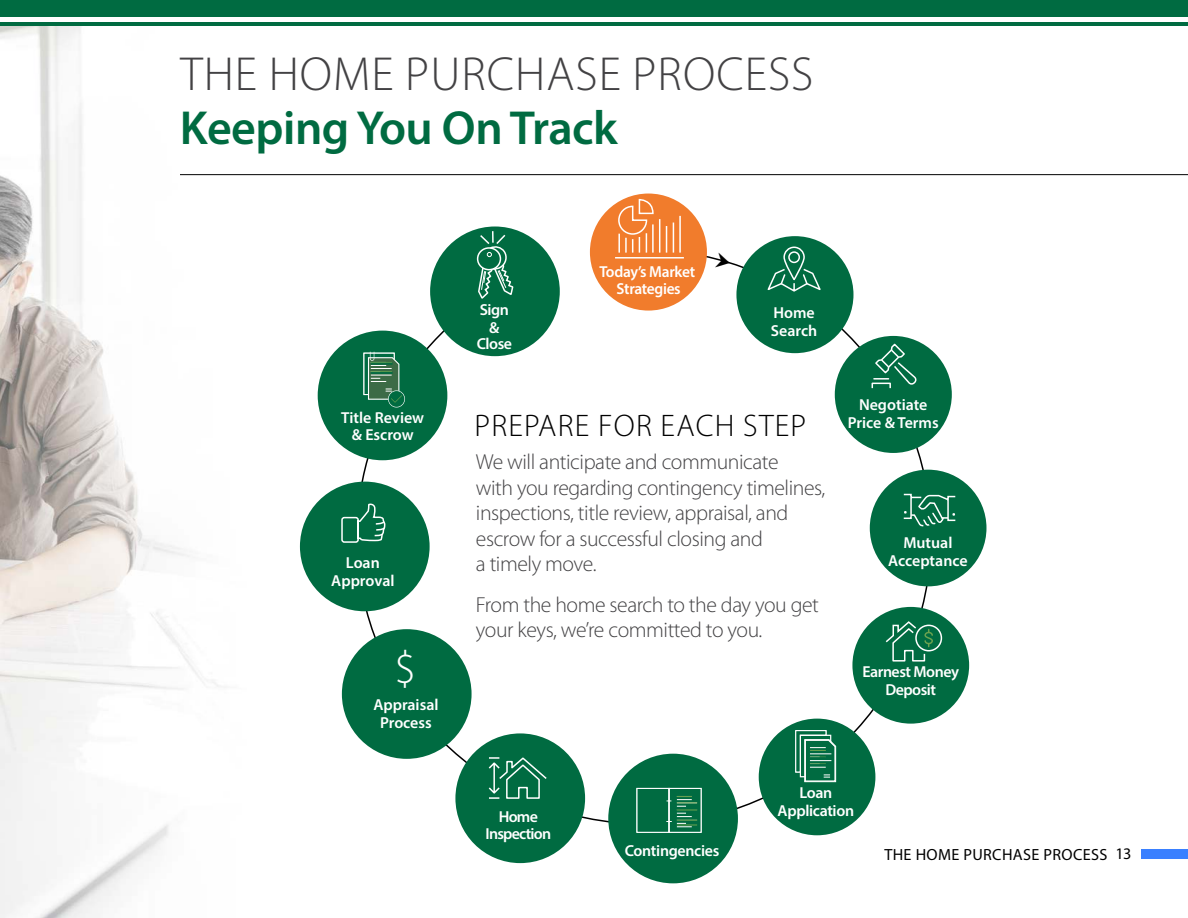
<style>
.page{position:relative;width:1188px;height:918px;background:#fff}
.page>*{position:absolute;margin:0;border:0;box-sizing:border-box;transform-origin:0 0}
.t1{font:300 48px "Myriad Pro";letter-spacing:.02em;color:#434244}
.t2{font:600 48px "Myriad Pro";letter-spacing:-.01em;color:#006b41}
.t3{font:300 46.35px "Myriad Pro";color:#fff}
.t4{font:300 31.35px "Myriad Pro";letter-spacing:.04em;color:#000}
.t5{font:300 21.75px/25.5px "Myriad Pro";letter-spacing:-.02em;color:#434244}
.t6{font:16.2px "Myriad Pro";letter-spacing:.02em;color:#000}
.t7{font:600 15.9px/17.5px "Myriad Pro";color:#fff;text-align:center}
.t8{font:600 15.9px/17.5px "Myriad Pro";letter-spacing:-.02em;color:#fff;text-align:center}
.t9{font:600 15.9px/17.5px "Myriad Pro";letter-spacing:-.05em;color:#fff;text-align:center}
</style>
<div class="page">
<img style="left:0;top:25px;width:251px;height:893px">
<svg style="left:355px;top:248px;width:577px;height:577px"></svg>
<div style="left:590px;top:194px;width:117px;height:117px;background:#f17c2c;border-radius:50%"></div>
<div style="left:736px;top:236px;width:117px;height:117px;background:#006b41;border-radius:50%"></div>
<div style="left:835px;top:336px;width:117px;height:117px;background:#006b41;border-radius:50%"></div>
<div style="left:870px;top:470px;width:116px;height:116px;background:#006b41;border-radius:50%"></div>
<div style="left:318px;top:331px;width:129px;height:129px;background:#006b41;border-radius:50%"></div>
<div style="left:430px;top:227px;width:130px;height:129px;background:#006b41;border-radius:50%"></div>
<svg style="left:767px;top:246px;width:54px;height:46px"></svg>
<svg style="left:871px;top:343px;width:46px;height:46px"></svg>
<svg style="left:903px;top:493px;width:53px;height:34px"></svg>
<div style="left:455px;top:733px;width:130px;height:130px;background:#006b41;border-radius:50%"></div>
<svg style="left:488px;top:757px;width:59px;height:42px"></svg>
<div style="left:342px;top:629px;width:130px;height:130px;background:#006b41;border-radius:50%"></div>
<svg style="left:477px;top:231px;width:37px;height:68px"></svg>
<div style="left:852px;top:607px;width:117px;height:117px;background:#006b41;border-radius:50%"></div>
<div style="left:915px;top:625px;width:27px;height:26px;border:2px solid #fff;border-radius:50%"></div>
<svg style="left:885px;top:621px;width:49px;height:41px"></svg>
<div style="left:608px;top:754px;width:130px;height:129px;background:#006b41;border-radius:50%"></div>
<div style="left:636px;top:788px;width:34px;height:45px;border:1px solid #fff"></div>
<svg style="left:637px;top:788px;width:65px;height:45px"></svg>
<div style="left:300px;top:482px;width:130px;height:129px;background:#006b41;border-radius:50%"></div>
<svg style="left:341px;top:503px;width:45px;height:40px"></svg>
<hr style="left:180px;top:174px;width:1008px;height:1px;background:#000">
<svg style="left:363px;top:352px;width:42px;height:55px"></svg>
<div style="left:759px;top:719px;width:116px;height:116px;background:#006b41;border-radius:50%"></div>
<svg style="left:795px;top:730px;width:41px;height:53px"></svg>
<svg style="left:614px;top:198px;width:71px;height:61px"></svg>
<div style="left:0;top:0;width:1188px;height:17px;background:#006b41"></div>
<hr style="left:0;top:22px;width:1188px;height:3px;background:#006b41">
<div style="left:1142px;top:849px;width:46px;height:10px;background:#3a80ff"></div>
<svg style="left:715px;top:252px;width:17px;height:18px"></svg>
<h1 class="t1" style="left:180px;top:45px;width:635px">THE HOME PURCHASE PROCESS</h1>
<h1 class="t2" style="left:180px;top:97px;width:439px">Keeping You On Track</h1>
<p class="t7" style="left:341px;top:408px;width:84px">Title Review &amp; Escrow</p>
<p class="t7" style="left:331px;top:553px;width:65px">Loan<br>Approval</p>
<h2 class="t3" style="left:394px;top:641px;width:24px">$</h2>
<p class="t7" style="left:373px;top:696px;width:67px">Appraisal<br>Process</p>
<p class="t8" style="left:480px;top:301px;width:31px;line-height:18px">Sign &amp;</p>
<p class="t8" style="left:477px;top:334px;width:37px">Close</p>
<p class="t8" style="left:599px;top:263px;width:97px;line-height:16.5px">Today’s Market<br>Strategies</p>
<p class="t7" style="left:771px;top:304px;width:48px;text-align:left">Home<br>Search</p>
<h3 class="t4" style="left:474px;top:407px;width:333px">PREPARE FOR EACH STEP</h3>
<p class="t5" style="left:476px;top:449px;width:351px">We will anticipate and communicate<br>with you regarding contingency timelines, inspections, title review, appraisal, and escrow for a successful closing and<br>a timely move.</p>
<p class="t5" style="left:476px;top:591px;width:344px">From the home search to the day you get your keys, we’re committed to you.</p>
<p class="t7" style="left:848px;top:395px;width:93px;line-height:18px">Negotiate<br>Price &amp; Terms</p>
<p class="t7" style="left:888px;top:534px;width:81px">Mutual<br>Acceptance</p>
<p class="t8" style="left:862px;top:663px;width:98px">Earnest Money<br>Deposit</p>
<p class="t9" style="left:486px;top:807px;width:67px">Home<br>Inspection</p>
<p class="t8" style="left:625px;top:841px;width:96px">Contingencies</p>
<p class="t8" style="left:778px;top:784px;width:78px">Loan<br>Application</p>
<p class="t6" style="left:884px;top:844px;width:224px">THE HOME PURCHASE PROCESS</p>
<p class="t6" style="left:1115px;top:844px;width:18px">13</p>
</div>
